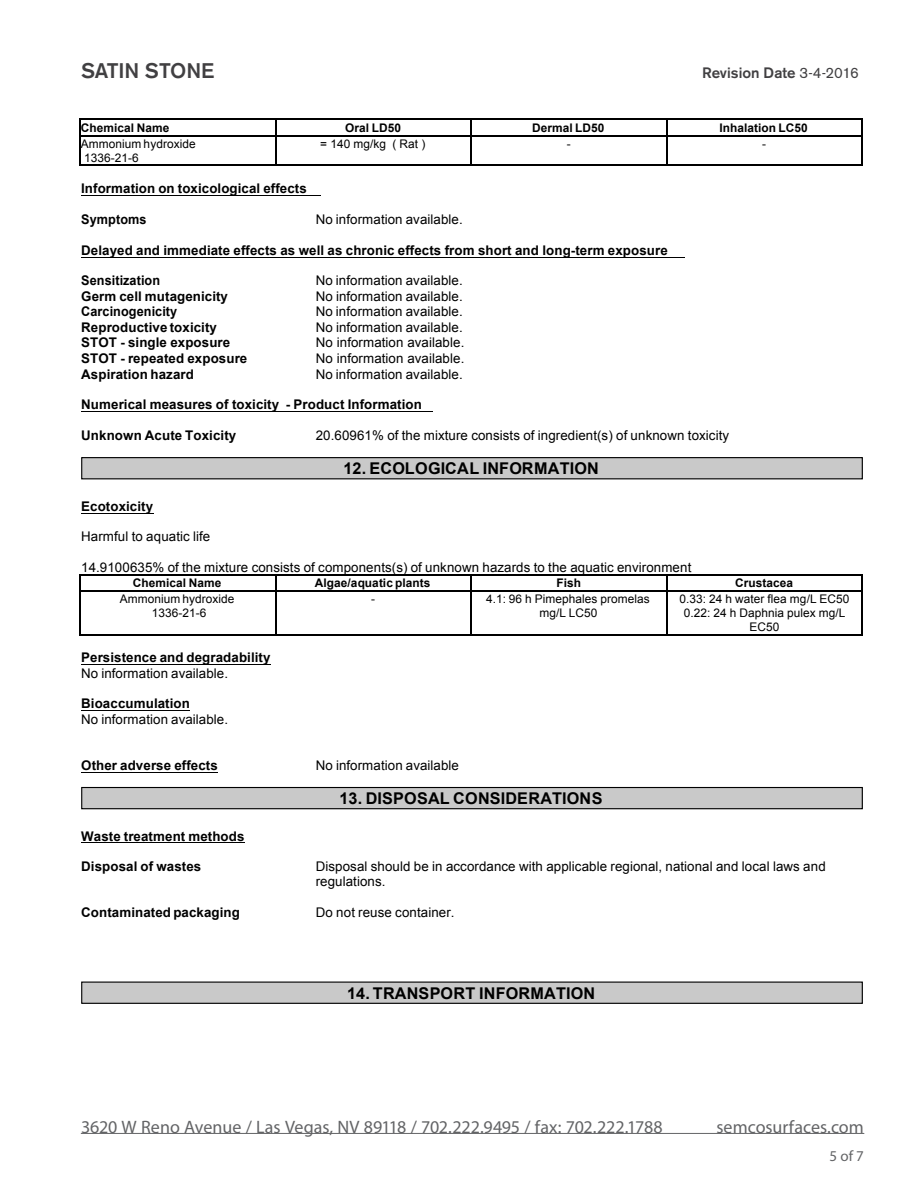
<style>
.page{position:relative;width:918px;height:1188px;background:#fff}
.page>*{position:absolute;margin:0;border:0;box-sizing:border-box;transform-origin:0 0}
.t1{font:500 21px "Akzidenz Grotesk BE";letter-spacing:-.005em;color:#414042}
.t2{font:18px "Myriad Pro";letter-spacing:-.005em;color:#636466}
.t3{font:700 16.2px "Arial";letter-spacing:.01em;color:#000}
.t4{font:500 15px "Akzidenz Grotesk BE";color:#414042}
.t5{font:15px "Myriad Pro";color:#636466}
.t6{font:700 14.7px "Arial";color:#000}
.t7{font:13.35px/15.5px "Arial";letter-spacing:.01em;color:#000}
.t8{font:700 13.35px "Arial";letter-spacing:.01em;color:#000}
.t9{font:700 13.35px "Arial";letter-spacing:.01em;color:#000;scale:.95 1}
.t10{font:11.85px/13.6px "Arial";letter-spacing:.005em;color:#000;text-align:center}
.t11{font:700 11.85px "Arial";letter-spacing:.005em;color:#000}
.s1{font-weight:400}
</style>
<div class="page">
<hr style="left:81px;top:1133px;width:783px;height:1px;background:#636466">
<hr style="left:81px;top:119px;width:194px;height:1px;background:#000">
<hr style="left:276px;top:119px;width:195px;height:1px;background:#000">
<hr style="left:472px;top:119px;width:194px;height:1px;background:#000">
<hr style="left:667px;top:119px;width:194px;height:1px;background:#000">
<hr style="left:81px;top:135px;width:194px;height:1px;background:#000">
<hr style="left:276px;top:135px;width:195px;height:1px;background:#000">
<hr style="left:472px;top:135px;width:194px;height:1px;background:#000">
<hr style="left:667px;top:135px;width:194px;height:1px;background:#000">
<svg style="left:80px;top:119px;width:1px;height:47px"></svg>
<hr style="left:81px;top:165px;width:194px;height:1px;background:#000">
<svg style="left:275px;top:119px;width:1px;height:47px"></svg>
<hr style="left:276px;top:165px;width:195px;height:1px;background:#000">
<svg style="left:471px;top:119px;width:1px;height:47px"></svg>
<hr style="left:472px;top:165px;width:194px;height:1px;background:#000">
<svg style="left:666px;top:119px;width:1px;height:47px"></svg>
<hr style="left:667px;top:165px;width:194px;height:1px;background:#000">
<svg style="left:861px;top:119px;width:1px;height:47px"></svg>
<hr style="left:81px;top:195px;width:239px;height:1px;background:#000">
<hr style="left:81px;top:257px;width:604px;height:1px;background:#000">
<hr style="left:81px;top:411px;width:352px;height:1px;background:#000">
<hr style="left:81px;top:513px;width:72px;height:1px;background:#000">
<hr style="left:81px;top:575px;width:194px;height:1px;background:#000">
<hr style="left:276px;top:575px;width:195px;height:1px;background:#000">
<hr style="left:472px;top:575px;width:194px;height:1px;background:#000">
<hr style="left:667px;top:575px;width:194px;height:1px;background:#000">
<svg style="left:80px;top:575px;width:1px;height:17px"></svg>
<hr style="left:81px;top:591px;width:194px;height:1px;background:#000">
<svg style="left:275px;top:575px;width:1px;height:17px"></svg>
<hr style="left:276px;top:591px;width:195px;height:1px;background:#000">
<svg style="left:471px;top:575px;width:1px;height:17px"></svg>
<hr style="left:472px;top:591px;width:194px;height:1px;background:#000">
<svg style="left:666px;top:575px;width:1px;height:17px"></svg>
<hr style="left:667px;top:591px;width:194px;height:1px;background:#000">
<svg style="left:861px;top:575px;width:1px;height:17px"></svg>
<hr style="left:80px;top:592px;width:1px;height:42px;background:#000">
<hr style="left:81px;top:634px;width:194px;height:1px;background:#000">
<hr style="left:275px;top:592px;width:1px;height:42px;background:#000">
<hr style="left:276px;top:634px;width:195px;height:1px;background:#000">
<hr style="left:471px;top:592px;width:1px;height:42px;background:#000">
<hr style="left:472px;top:634px;width:194px;height:1px;background:#000">
<hr style="left:666px;top:592px;width:1px;height:42px;background:#000">
<hr style="left:667px;top:634px;width:194px;height:1px;background:#000">
<hr style="left:861px;top:592px;width:1px;height:42px;background:#000">
<hr style="left:81px;top:664px;width:190px;height:1px;background:#000">
<hr style="left:81px;top:710px;width:109px;height:1px;background:#000">
<hr style="left:81px;top:772px;width:137px;height:1px;background:#000">
<hr style="left:81px;top:843px;width:164px;height:1px;background:#000">
<div style="left:81px;top:457px;width:782px;height:22px;border:1px solid #000"></div>
<div style="left:82px;top:458px;width:780px;height:20px;background:#c9c9c9"></div>
<div style="left:81px;top:787px;width:782px;height:22px;border:1px solid #000"></div>
<div style="left:82px;top:788px;width:780px;height:20px;background:#c9c9c9"></div>
<div style="left:81px;top:982px;width:782px;height:22px;border:1px solid #000"></div>
<div style="left:82px;top:983px;width:780px;height:20px;background:#c9c9c9"></div>
<p class="t6" style="left:81px;top:53px;width:101px">SATIN STONE</p>
<h1 class="t1" style="left:81px;top:57px;width:135px">SATIN STONE</h1>
<p class="t4" style="left:702px;top:63px;width:158px">Revision Date <span class="s1">3-4-2016</span></p>
<p class="t11" style="left:81px;top:120px;width:90px">Chemical Name</p>
<p class="t11" style="left:345px;top:120px;width:57px">Oral LD50</p>
<p class="t11" style="left:532px;top:120px;width:74px">Dermal LD50</p>
<p class="t11" style="left:720px;top:120px;width:90px">Inhalation LC50</p>
<p class="t10" style="left:81px;top:137px;width:116px;line-height:14.1px;text-align:left">Ammonium hydroxide<br>1336-21-6</p>
<p class="t10" style="left:320px;top:137px;width:107px">= 140 mg/kg ( Rat )</p>
<p class="t10" style="left:567px;top:137px;width:5px">-</p>
<p class="t10" style="left:762px;top:137px;width:5px">-</p>
<p class="t8" style="left:81px;top:180px;width:227px">Information on toxicological effects</p>
<p class="t9" style="left:81px;top:211px;width:70px">Symptoms</p>
<p class="t7" style="left:316px;top:212px;width:148px">No information available.</p>
<p class="t8" style="left:81px;top:241px;width:588px">Delayed and immediate effects as well as chronic effects from short and long-term exposure</p>
<p class="t9" style="left:81px;top:272px;width:85px">Sensitization</p>
<p class="t7" style="left:316px;top:273px;width:148px">No information available.</p>
<p class="t8" style="left:81px;top:287px;width:148px">Germ cell mutagenicity</p>
<p class="t7" style="left:316px;top:289px;width:149px">No information available.</p>
<p class="t9" style="left:81px;top:303px;width:103px">Carcinogenicity</p>
<p class="t7" style="left:316px;top:304px;width:148px">No information available.</p>
<p class="t8" style="left:81px;top:318px;width:137px">Reproductive toxicity</p>
<p class="t7" style="left:316px;top:320px;width:148px">No information available.</p>
<p class="t8" style="left:81px;top:334px;width:151px">STOT - single exposure</p>
<p class="t7" style="left:316px;top:335px;width:150px">No information available.</p>
<p class="t8" style="left:81px;top:350px;width:168px">STOT - repeated exposure</p>
<p class="t7" style="left:316px;top:351px;width:150px">No information available.</p>
<p class="t8" style="left:81px;top:365px;width:114px">Aspiration hazard</p>
<p class="t7" style="left:316px;top:366px;width:148px">No information available.</p>
<p class="t8" style="left:81px;top:396px;width:342px">Numerical measures of toxicity - Product Information</p>
<p class="t8" style="left:81px;top:426px;width:157px">Unknown Acute Toxicity</p>
<p class="t7" style="left:316px;top:428px;width:415px">20.60961% of the mixture consists of ingredient(s) of unknown toxicity</p>
<p class="t3" style="left:343px;top:458px;width:257px">12. ECOLOGICAL INFORMATION</p>
<p class="t8" style="left:81px;top:497px;width:73px">Ecotoxicity</p>
<p class="t7" style="left:81px;top:529px;width:131px">Harmful to aquatic life</p>
<p class="t7" style="left:81px;top:559px;width:612px">14.9100635% of the mixture consists of components(s) of unknown hazards to the aquatic environment</p>
<p class="t11" style="left:133px;top:575px;width:90px">Chemical Name</p>
<p class="t11" style="left:315px;top:575px;width:117px">Algae/aquatic plants</p>
<p class="t11" style="left:556px;top:575px;width:26px">Fish</p>
<p class="t11" style="left:735px;top:575px;width:59px">Crustacea</p>
<p class="t10" style="left:120px;top:592px;width:116px">Ammonium hydroxide<br>1336-21-6</p>
<p class="t10" style="left:371px;top:592px;width:5px">-</p>
<p class="t10" style="left:486px;top:592px;width:165px">4.1: 96 h Pimephales promelas mg/L LC50</p>
<p class="t10" style="left:680px;top:592px;width:172px">0.33: 24 h water flea mg/L EC50<br>0.22: 24 h Daphnia pulex mg/L<br>EC50</p>
<p class="t8" style="left:81px;top:648px;width:191px">Persistence and degradability</p>
<p class="t7" style="left:81px;top:665px;width:149px">No information available.</p>
<p class="t8" style="left:81px;top:695px;width:110px">Bioaccumulation</p>
<p class="t7" style="left:81px;top:711px;width:148px">No information available.</p>
<p class="t8" style="left:81px;top:756px;width:138px">Other adverse effects</p>
<p class="t7" style="left:316px;top:757px;width:145px">No information available</p>
<p class="t3" style="left:339px;top:788px;width:265px">13. DISPOSAL CONSIDERATIONS</p>
<p class="t8" style="left:81px;top:827px;width:165px">Waste treatment methods</p>
<p class="t8" style="left:81px;top:857px;width:122px">Disposal of wastes</p>
<p class="t7" style="left:316px;top:859px;width:511px">Disposal should be in accordance with applicable regional, national and local laws and regulations.</p>
<p class="t8" style="left:81px;top:904px;width:160px">Contaminated packaging</p>
<p class="t7" style="left:316px;top:905px;width:140px">Do not reuse container.</p>
<p class="t3" style="left:347px;top:982px;width:250px">14. TRANSPORT INFORMATION</p>
<p class="t6" style="left:435px;top:1116px;width:74px">Page 5 / 7</p>
<h2 class="t2" style="left:81px;top:1116px;width:583px">3620 W Reno Avenue / Las Vegas, NV 89118 / 702.222.9495 / fax: 702.222.1788</h2>
<h2 class="t2" style="left:716px;top:1116px;width:149px">semcosurfaces.com</h2>
<p class="t5" style="left:830px;top:1147px;width:36px">5 of 7</p>
</div>
